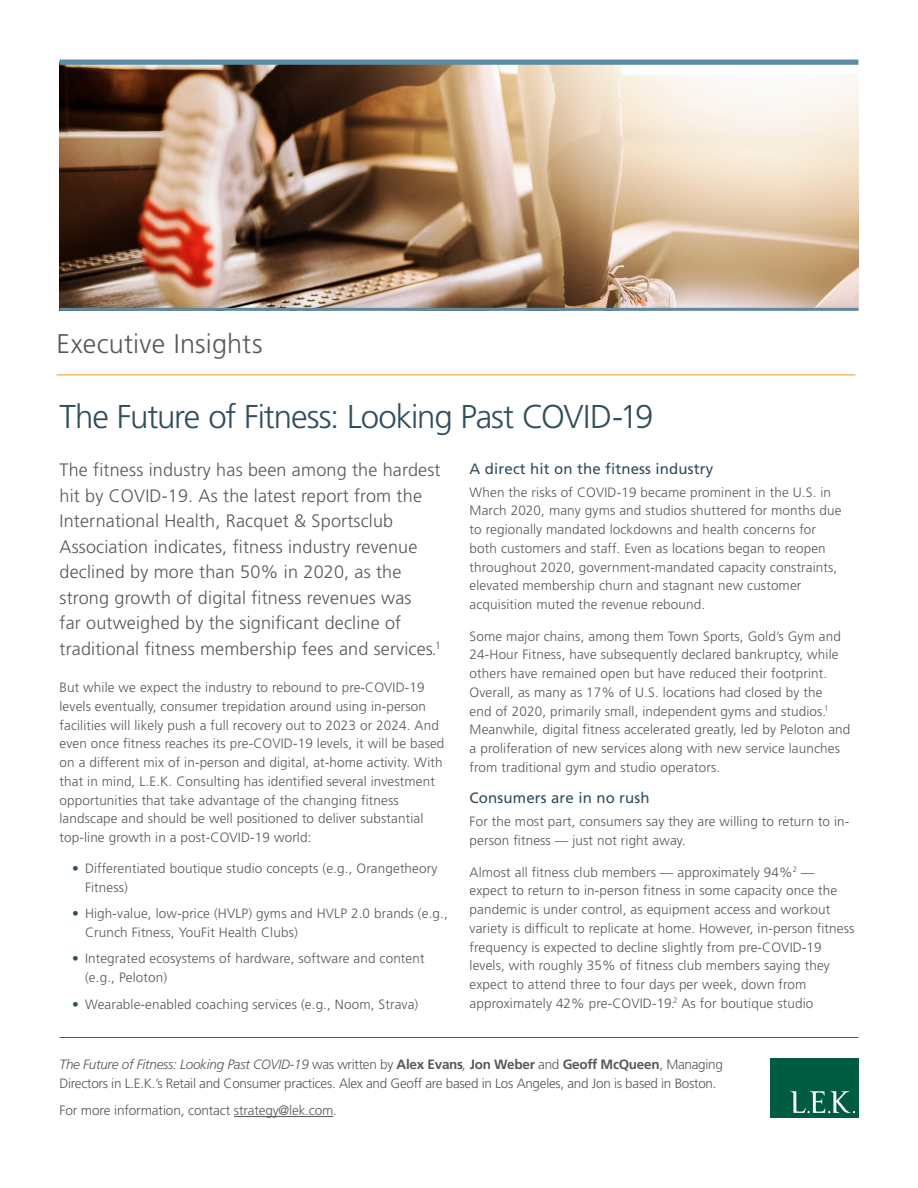
<style>
.page{position:relative;width:918px;height:1188px;background:#fff}
.page>*{position:absolute;margin:0;border:0;box-sizing:border-box;transform-origin:0 0}
.t1{font:300 33px "Frutiger";letter-spacing:-.035em;color:#324d5c}
.t2{font:300 27px "Frutiger";letter-spacing:.005em;color:#57585a}
.t3{font:300 18px/25.5px "Frutiger";letter-spacing:.01em;color:#57585a}
.t4{font:15px "Frutiger";letter-spacing:.01em;color:#324d5c}
.t5{font:300 13.65px "Frutiger";letter-spacing:-.01em;color:#57585a}
.t6{font:300 13.5px/18.8px "Frutiger";letter-spacing:.01em;color:#57585a}
.t7{font:300 13.5px/18.8px "Frutiger";letter-spacing:-.02em;color:#57585a}
.s1{color:#324d5c}
.s2{font-style:italic}
.s3{font-weight:700}
.s4{font-size:13.5px}
</style>
<div class="page">
<img style="left:60px;top:65px;width:798px;height:243px">
<hr style="left:57px;top:375px;width:798px;height:1px;background:#f79328">
<hr style="left:234px;top:1116px;width:99px;height:1px;background:#57585a">
<hr style="left:60px;top:1037px;width:798px;height:1px;background:#57585a">
<div style="left:60px;top:60px;width:798px;height:5px;background:#5d8ba4"></div>
<hr style="left:60px;top:308px;width:798px;height:3px;background:#5d8ba4">
<div style="left:770px;top:1059px;width:88px;height:59px;background:#005c41"></div>
<svg style="left:791px;top:1091px;width:64px;height:22px"></svg>
<h2 class="t2" style="left:57px;top:333px;width:207px">Executive Insights</h2>
<h1 class="t1" style="left:60px;top:402px;width:595px">The Future of Fitness: Looking Past COVID-19</h1>
<p class="t3" style="left:60px;top:458px;width:383px">The fitness industry has been among the hardest hit by COVID-19. As the latest report from the International Health, Racquet &amp; Sportsclub Association indicates, fitness industry revenue declined by more than 50% in 2020, as the strong growth of digital fitness revenues was<br>far outweighed by the significant decline of traditional fitness membership fees and services.<sup>1</sup></p>
<p class="t6" style="left:60px;top:679px;width:386px">But while we expect the industry to rebound to pre-COVID-19 levels eventually, consumer trepidation around using in-person facilities will likely push a full recovery out to 2023 or 2024. And even once fitness reaches its pre-COVID-19 levels, it will be based on a different mix of in-person and digital, at-home activity. With that in mind, L.E.K. Consulting has identified several investment opportunities that take advantage of the changing fitness landscape and should be well positioned to deliver substantial top-line growth in a post-COVID-19 world:</p>
<p class="t6" style="left:85px;top:860px;width:354px;text-indent:-13px"><span class="s1">•</span> Differentiated boutique studio concepts (e.g., Orangetheory<br>Fitness)</p>
<p class="t6" style="left:85px;top:905px;width:364px;text-indent:-13px"><span class="s1">•</span> High-value, low-price (HVLP) gyms and HVLP 2.0 brands (e.g.,<br>Crunch Fitness, YouFit Health Clubs)</p>
<p class="t6" style="left:85px;top:950px;width:341px;text-indent:-13px"><span class="s1">•</span> Integrated ecosystems of hardware, software and content (e.g., Peloton)</p>
<p class="t6" style="left:72px;top:996px;width:348px"><span class="s1">•</span> Wearable-enabled coaching services (e.g., Noom, Strava)</p>
<p class="t4" style="left:470px;top:462px;width:245px">A direct hit on the fitness industry</p>
<p class="t6" style="left:470px;top:484px;width:373px">When the risks of COVID-19 became prominent in the U.S. in March 2020, many gyms and studios shuttered for months due to regionally mandated lockdowns and health concerns for both customers and staff. Even as locations began to reopen throughout 2020, government-mandated capacity constraints, elevated membership churn and stagnant new customer acquisition muted the revenue rebound.</p>
<p class="t6" style="left:470px;top:628px;width:382px">Some major chains, among them Town Sports, Gold’s Gym and 24-Hour Fitness, have subsequently declared bankruptcy, while others have remained open but have reduced their footprint.<br>Overall, as many as 17% of U.S. locations had closed by the<br>end of 2020, primarily small, independent gyms and studios.<sup>1<br></sup>Meanwhile, digital fitness accelerated greatly, led by Peloton and a proliferation of new services along with new service launches from traditional gym and studio operators.</p>
<p class="t4" style="left:470px;top:792px;width:182px">Consumers are in no rush</p>
<p class="t6" style="left:470px;top:813px;width:381px">For the most part, consumers say they are willing to return to in&shy;person fitness — just not right away.</p>
<p class="t6" style="left:470px;top:864px;width:386px">Almost all fitness club members — approximately 94%<sup>2</sup> — expect to return to in-person fitness in some capacity once the pandemic is under control, as equipment access and workout variety is difficult to replicate at home. However, in-person fitness frequency is expected to decline slightly from pre-COVID-19 levels, with roughly 35% of fitness club members saying they expect to attend three to four days per week, down from approximately 42% pre-COVID-19.<sup>2</sup> As for boutique studio</p>
<p class="t7" style="left:60px;top:1056px;width:665px"><span class="s2">The Future of Fitness: Looking Past COVID-19</span> was written by <span class="s3">Alex Evans</span><span class="s2">,</span> <span class="s3">Jon Weber</span> and <span class="s3">Geoff McQueen</span>, Managing<br>Directors in L.E.K.’s Retail and Consumer practices. Alex and Geoff are based in Los Angeles, and Jon is based in Boston.</p>
<p class="t5" style="left:60px;top:1105px;width:279px">For more information, contact <span class="s4">strategy@lek.com.</span></p>
</div>
